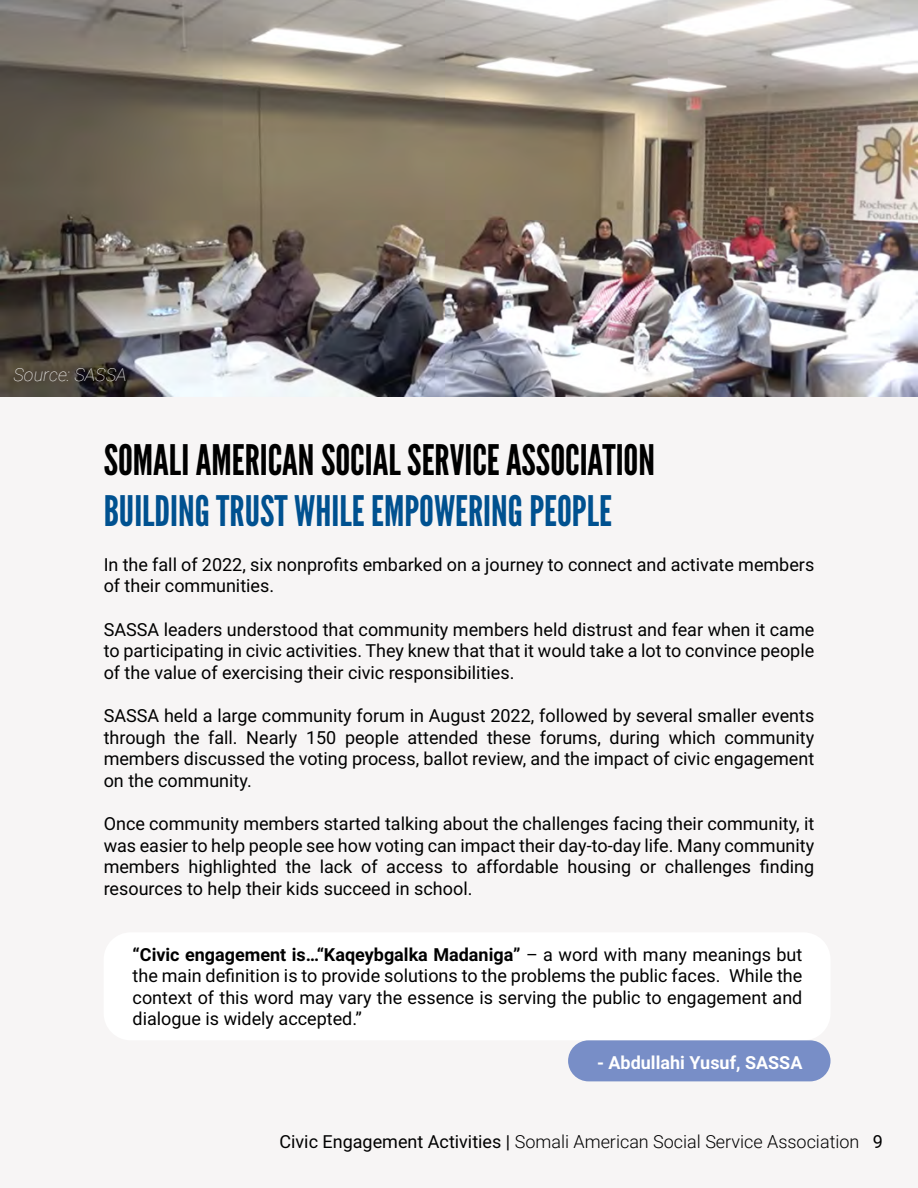
<style>
.page{position:relative;width:918px;height:1188px;background:#f7f5f5}
.page>*{position:absolute;margin:0;border:0;box-sizing:border-box;transform-origin:0 0}
.t1{font:42px "League Gothic";color:#000}
.t2{font:42px "League Gothic";color:#005190}
.t3{font:18px/21.6px "Roboto";color:#000;text-align:justify}
.t4{font:300 18px "Roboto";color:#000}
.t5{font:700 18px "Roboto";color:#fff}
.t6{font:italic 100 18px "Roboto";color:#fff}
.s1{font-weight:700}
.s2{font-weight:400}
</style>
<div class="page">
<img style="left:0;top:0;width:918px;height:397px">
<div style="left:104px;top:932px;width:727px;height:108px;background:#fff;border-radius:27px"></div>
<div style="left:568px;top:1040px;width:263px;height:41px;background:#788ec7;border-radius:21px"></div>
<p class="t6" style="left:14px;top:362px;width:115px">Source: SASSA</p>
<h1 class="t1" style="left:104px;top:435px;width:553px">SOMALI AMERICAN SOCIAL SERVICE ASSOCIATION</h1>
<h1 class="t2" style="left:104px;top:486px;width:510px">BUILDING TRUST WHILE EMPOWERING PEOPLE</h1>
<p class="t3" style="left:104px;top:553px;width:712px">In the fall of 2022, six nonprofits embarked on a journey to connect and activate members of their communities.</p>
<p class="t3" style="left:104px;top:618px;width:712px">SASSA leaders understood that community members held distrust and fear when it came to participating in civic activities. They knew that that it would take a lot to convince people of the value of exercising their civic responsibilities.</p>
<p class="t3" style="left:104px;top:704px;width:712px">SASSA held a large community forum in August 2022, followed by several smaller events through the fall. Nearly 150 people attended these forums, during which community members discussed the voting process, ballot review, and the impact of civic engagement on the community.</p>
<p class="t3" style="left:104px;top:812px;width:712px">Once community members started talking about the challenges facing their community, it was easier to help people see how voting can impact their day-to-day life. Many community members highlighted the lack of access to affordable housing or challenges finding resources to help their kids succeed in school.</p>
<p class="t3" style="left:133px;top:943px;width:671px"><span class="s1">“Civic engagement is…“Kaqeybgalka Madaniga”</span> – a word with many meanings but the main definition is to provide solutions to the problems the public faces. While the context of this word may vary the essence is serving the public to engagement and dialogue is widely accepted.”</p>
<p class="t5" style="left:597px;top:1050px;width:207px">- Abdullahi Yusuf, SASSA</p>
<p class="t4" style="left:280px;top:1129px;width:581px"><span class="s2">Civic Engagement Activities |</span> Somali American Social Service Association</p>
<p class="t3" style="left:873px;top:1130px;width:12px">9</p>
</div>
